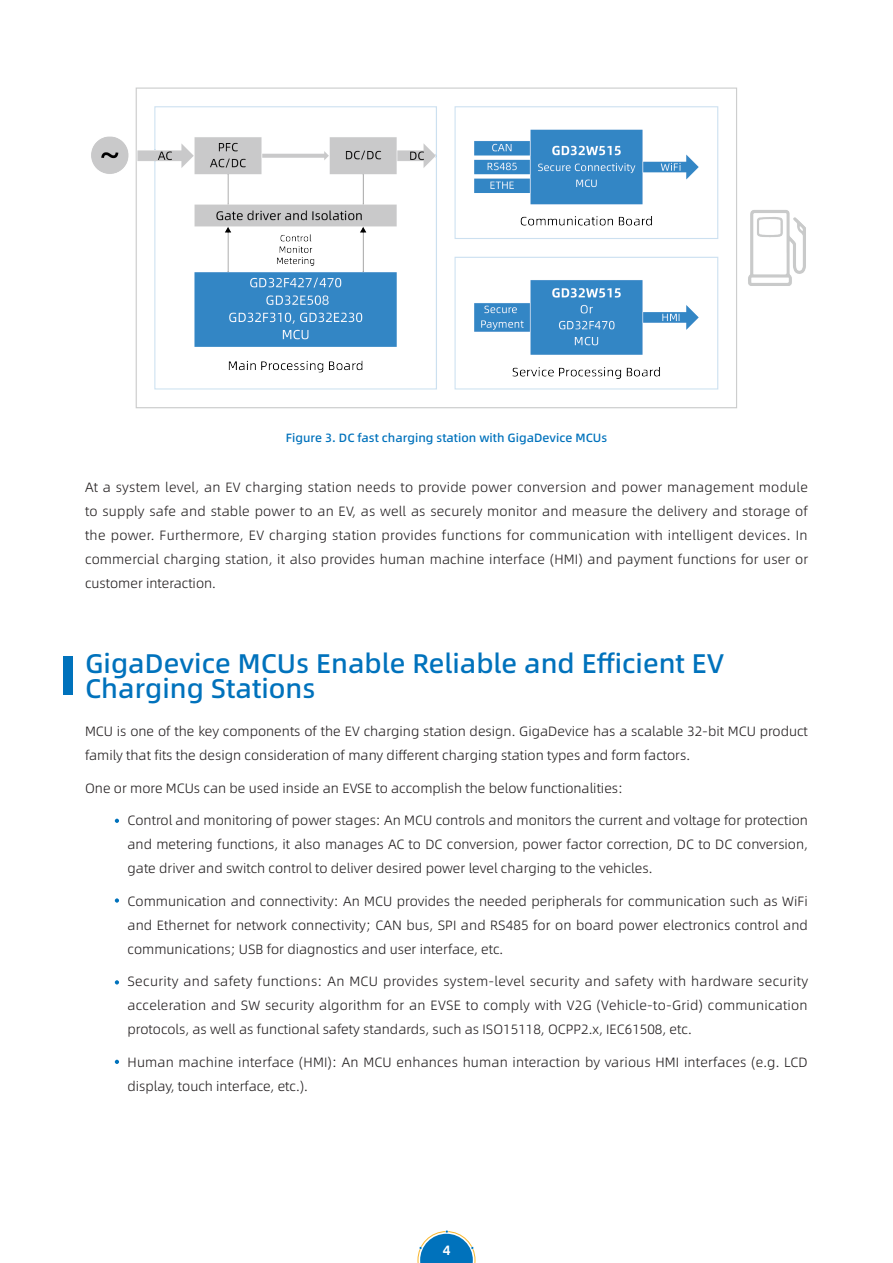
<style>
.page{position:relative;width:893px;height:1263px;background:#fff}
.page>*{position:absolute;margin:0;border:0;box-sizing:border-box;transform-origin:0 0}
.t1{font:27px/25.5px "Alibaba Pu Hui Ti 2 65 Medium";color:#0072bc}
.t2{font:13.5px/24px "Alibaba Pu Hui Ti 2 45 Light";color:#231f20;text-align:justify}
.t3{font:13.5px "Alibaba Pu Hui Ti 2 85 Bold";color:#fff}
.t4{font:12px "Alibaba Pu Hui Ti 2 65 Medium";color:#0072bc}
</style>
<div class="page">
<img style="left:91px;top:87px;width:715px;height:322px">
<svg style="left:115px;top:819px;width:4px;height:4px"></svg>
<svg style="left:115px;top:898px;width:4px;height:5px"></svg>
<svg style="left:115px;top:980px;width:4px;height:4px"></svg>
<svg style="left:115px;top:1060px;width:4px;height:4px"></svg>
<div style="left:64px;top:656px;width:9px;height:38px;background:#0072bc"></div>
<svg style="left:418px;top:1230px;width:57px;height:33px"></svg>
<p class="t4" style="left:286px;top:428px;width:323px">Figure 3. DC fast charging station with GigaDevice MCUs</p>
<p class="t2" style="left:85px;top:474px;width:725px">At a system level, an EV charging station needs to provide power conversion and power management module to supply safe and stable power to an EV, as well as securely monitor and measure the delivery and storage of the power. Furthermore, EV charging station provides functions for communication with intelligent devices. In commercial charging station, it also provides human machine interface (HMI) and payment functions for user or customer interaction.</p>
<p class="t1" style="left:85px;top:649px;width:641px">GigaDevice MCUs Enable Reliable and Efficient EV<br>Charging Stations</p>
<p class="t2" style="left:85px;top:718px;width:724px">MCU is one of the key components of the EV charging station design. GigaDevice has a scalable 32-bit MCU product family that fits the design consideration of many different charging station types and form factors.</p>
<p class="t2" style="left:85px;top:775px;width:539px">One or more MCUs can be used inside an EVSE to accomplish the below functionalities:</p>
<p class="t2" style="left:128px;top:807px;width:682px">Control and monitoring of power stages: An MCU controls and monitors the current and voltage for protection and metering functions, it also manages AC to DC conversion, power factor correction, DC to DC conversion, gate driver and switch control to deliver desired power level charging to the vehicles.</p>
<p class="t2" style="left:128px;top:888px;width:682px">Communication and connectivity: An MCU provides the needed peripherals for communication such as WiFi and Ethernet for network connectivity; CAN bus, SPI and RS485 for on board power electronics control and communications; USB for diagnostics and user interface, etc.</p>
<p class="t2" style="left:128px;top:968px;width:682px">Security and safety functions: An MCU provides system-level security and safety with hardware security acceleration and SW security algorithm for an EVSE to comply with V2G (Vehicle-to-Grid) communication protocols, as well as functional safety standards, such as ISO15118, OCPP2.x, IEC61508, etc.</p>
<p class="t2" style="left:128px;top:1049px;width:682px">Human machine interface (HMI): An MCU enhances human interaction by various HMI interfaces (e.g. LCD display, touch interface, etc.).</p>
<p class="t3" style="left:443px;top:1239px;width:9px">4</p>
</div>
